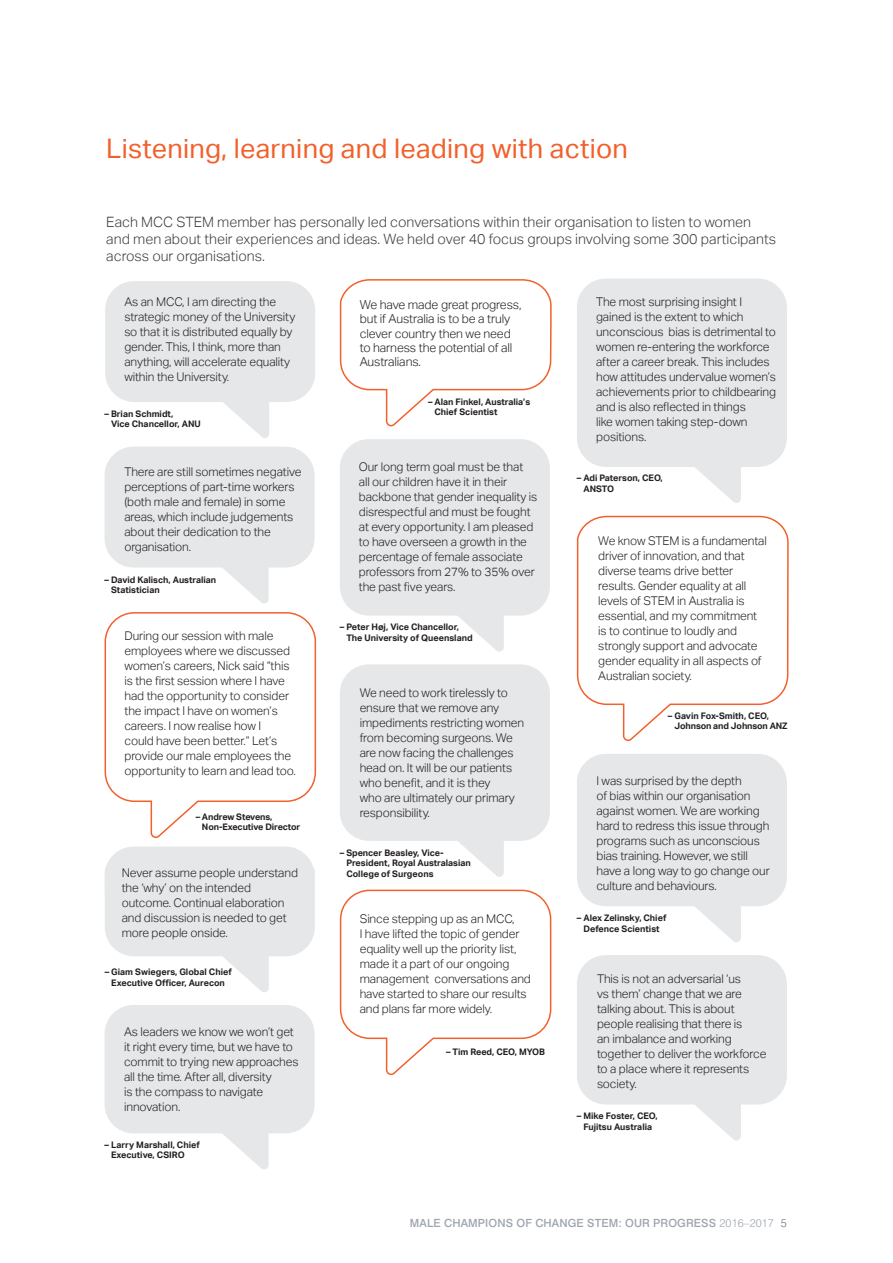
<style>
.page{position:relative;width:893px;height:1263px;background:#fff}
.page>*{position:absolute;margin:0;border:0;box-sizing:border-box;transform-origin:0 0}
.A_head{font:27px "Aktiv Grotesk";letter-spacing:.01em;color:#f2602b}
.body_copy{font:300 14.25px/17.2px "Aktiv Grotesk";color:#3e3e3f}
.Quote_speech_bubbles{font:300 12.3px/14.2px "Aktiv Grotesk";letter-spacing:-.01em;color:#231f20}
.Quote_speech_bubbles-2{font:300 12px/15px "Aktiv Grotesk";letter-spacing:-.01em;color:#231f20}
.t1{font:500 11.25px "Swiss 721 BT";letter-spacing:.01em;color:#9ea5af}
.Quote_-_Small{font:700 9px/10.5px "Aktiv Grotesk";color:#231f20}
.s1{font-weight:300}
.s2{font-weight:300;color:#677584}
</style>
<div class="page">
<svg style="left:104px;top:1005px;width:211px;height:164px"></svg>
<svg style="left:105px;top:281px;width:210px;height:157px"></svg>
<svg style="left:104px;top:612px;width:213px;height:226px"></svg>
<svg style="left:104px;top:447px;width:211px;height:156px"></svg>
<svg style="left:105px;top:846px;width:210px;height:146px"></svg>
<svg style="left:340px;top:664px;width:210px;height:213px"></svg>
<svg style="left:340px;top:439px;width:210px;height:213px"></svg>
<svg style="left:339px;top:279px;width:213px;height:148px"></svg>
<svg style="left:339px;top:889px;width:213px;height:187px"></svg>
<svg style="left:576px;top:278px;width:213px;height:464px"></svg>
<svg style="left:577px;top:754px;width:210px;height:188px"></svg>
<svg style="left:577px;top:279px;width:210px;height:224px;fill:#e6e7e9"></svg>
<svg style="left:577px;top:955px;width:210px;height:185px"></svg>
<p class="A_head" style="left:106px;top:132px;width:523px">Listening, learning and leading with action</p>
<p class="body_copy" style="left:106px;top:213px;width:671px">Each MCC STEM member has personally led conversations within their organisation to listen to women and men about their experiences and ideas. We held over 40 focus groups involving some 300 participants across our organisations.</p>
<p class="Quote_speech_bubbles-2" style="left:124px;top:294px;width:172px">As an MCC, I am directing the strategic money of the University so that it is distributed equally by gender. This, I think, more than anything, will accelerate equality within the University.</p>
<p class="Quote_-_Small" style="left:111px;top:408px;width:91px;text-indent:-6px">– Brian Schmidt,<br>Vice Chancellor, ANU</p>
<p class="Quote_speech_bubbles-2" style="left:124px;top:464px;width:179px">There are still sometimes negative perceptions of part-time workers (both male and female) in some areas, which include judgements about their dedication to the organisation.</p>
<p class="Quote_-_Small" style="left:111px;top:574px;width:107px;text-indent:-6px">– David Kalisch, Australian<br>Statistician</p>
<p class="Quote_speech_bubbles-2" style="left:125px;top:628px;width:173px">During our session with male employees where we discussed women’s careers, Nick said “this is the first session where I have had the opportunity to consider the impact I have on women’s careers. I now realise how I<br>could have been better.” Let’s provide our male employees the opportunity to learn and lead too.</p>
<p class="Quote_-_Small" style="left:202px;top:811px;width:100px;text-indent:-6px">– Andrew Stevens,<br>Non-Executive Director</p>
<p class="Quote_speech_bubbles-2" style="left:122px;top:865px;width:178px">Never assume people understand the ‘why’ on the intended outcome. Continual elaboration and discussion is needed to get more people onside.</p>
<p class="Quote_-_Small" style="left:105px;top:967px;width:128px;text-align:center">– Giam Swiegers, Global Chief<br>Executive Officer, Aurecon</p>
<p class="Quote_speech_bubbles-2" style="left:124px;top:1024px;width:176px">As leaders we know we won’t get it right every time, but we have to commit to trying new approaches all the time. After all, diversity<br>is the compass to navigate innovation.</p>
<p class="Quote_-_Small" style="left:111px;top:1139px;width:90px;text-indent:-6px">– Larry Marshall, Chief<br>Executive, CSIRO</p>
<p class="Quote_speech_bubbles" style="left:360px;top:298px;width:163px">We have made great progress, but if Australia is to be a truly clever country then we need to harness the potential of all<br>Australians.</p>
<p class="Quote_-_Small" style="left:434px;top:396px;width:97px;text-indent:-6px">– Alan Finkel, Australia’s<br>Chief Scientist</p>
<p class="Quote_speech_bubbles-2" style="left:359px;top:459px;width:180px">Our long term goal must be that<br>all our children have it in their backbone that gender inequality is disrespectful and must be fought at every opportunity. I am pleased to have overseen a growth in the percentage of female associate professors from 27% to 35% over the past five years.</p>
<p class="Quote_-_Small" style="left:346px;top:622px;width:128px;text-indent:-6px">– Peter Høj, Vice Chancellor,<br>The University of Queensland</p>
<p class="Quote_speech_bubbles-2" style="left:360px;top:685px;width:166px">We need to work tirelessly to ensure that we remove any impediments restricting women from becoming surgeons. We are now facing the challenges head on. It will be our patients who benefit, and it is they<br>who are ultimately our primary responsibility.</p>
<p class="Quote_-_Small" style="left:346px;top:847px;width:126px;text-indent:-6px">– Spencer Beasley, Vice-<br>President, Royal Australasian<br>College of Surgeons</p>
<p class="Quote_speech_bubbles-2" style="left:360px;top:912px;width:173px">Since stepping up as an MCC,<br>I have lifted the topic of gender equality well up the priority list, made it a part of our ongoing management conversations and have started to share our results and plans far more widely.</p>
<p class="Quote_-_Small" style="left:446px;top:1046px;width:100px">– Tim Reed, CEO, MYOB</p>
<p class="Quote_speech_bubbles-2" style="left:596px;top:294px;width:181px">The most surprising insight I gained is the extent to which unconscious bias is detrimental to women re-entering the workforce after a career break. This includes how attitudes undervalue women’s achievements prior to childbearing and is also reflected in things<br>like women taking step-down positions.</p>
<p class="Quote_-_Small" style="left:583px;top:473px;width:81px;text-indent:-6px">– Adi Paterson, CEO,<br>ANSTO</p>
<p class="Quote_speech_bubbles-2" style="left:598px;top:534px;width:170px">We know STEM is a fundamental driver of innovation, and that diverse teams drive better results. Gender equality at all levels of STEM in Australia is essential, and my commitment is to continue to loudly and strongly support and advocate gender equality in all aspects of<br>Australian society.</p>
<p class="Quote_-_Small" style="left:674px;top:711px;width:115px;text-indent:-6px">– Gavin Fox-Smith, CEO,<br>Johnson and Johnson ANZ</p>
<p class="Quote_speech_bubbles-2" style="left:596px;top:774px;width:175px">I was surprised by the depth<br>of bias within our organisation against women. We are working hard to redress this issue through programs such as unconscious bias training. However, we still have a long way to go change our culture and behaviours.</p>
<p class="Quote_-_Small" style="left:577px;top:913px;width:91px;text-align:center">– Alex Zelinsky, Chief<br>Defence Scientist</p>
<p class="Quote_speech_bubbles-2" style="left:597px;top:971px;width:171px">This is not an adversarial ‘us<br>vs them’ change that we are talking about. This is about people realising that there is<br>an imbalance and working together to deliver the workforce to a place where it represents society.</p>
<p class="Quote_-_Small" style="left:577px;top:1111px;width:82px;text-align:center">– Mike Foster, CEO,<br>Fujitsu Australia</p>
<p class="t1" style="left:410px;top:1216px;width:378px">MALE CHAMPIONS OF CHANGE STEM: OUR PROGRESS <span class="s1">2016–2017</span> <span class="s2">5</span></p>
</div>
